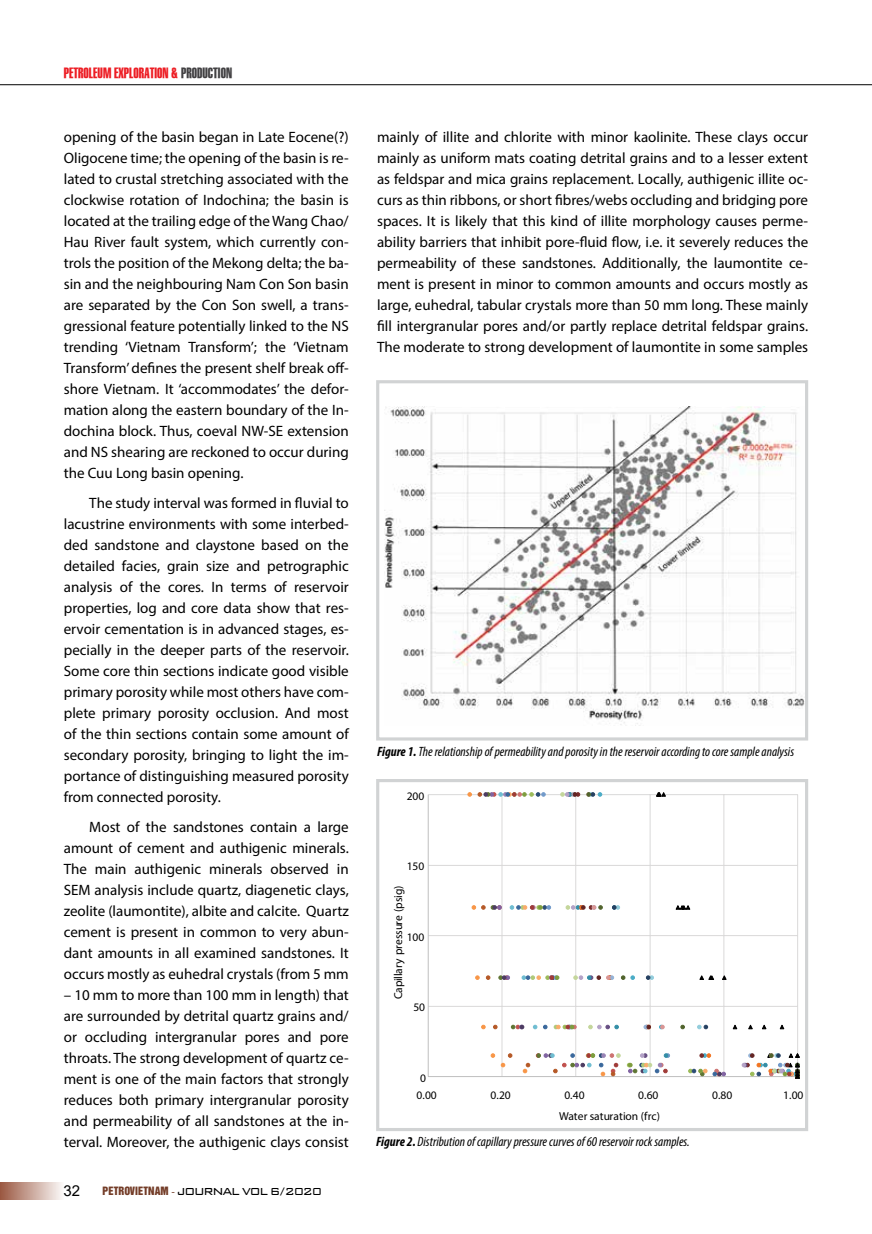
<style>
.page{position:relative;width:872px;height:1234px;background:#fff}
.page>*{position:absolute;margin:0;border:0;box-sizing:border-box;transform-origin:0 0}
.t1{font:15px/21px "Myriad Pro";color:#000;text-align:justify}
.t2{font:15px "Arial";color:#000}
.t3{font:14.25px "SFU Swiss BT Extra Compressed";color:#ed1d24}
.t4{font:italic condensed 13.5px "Myriad Pro";color:#000}
.t5{font:11.55px "Myriad Pro";letter-spacing:-.005em;color:#000}
.t6{font:10.5px "UTM Banque";color:#000}
.s1{color:#414042}
.s2{font-family:"UTM Helvet Ins";color:#733c27}
.s3{font-family:"Times New Roman";color:#733c27}
.s4{font-weight:700}
</style>
<div class="page">
<div style="left:0;top:1181px;width:64px;height:17px;background:linear-gradient(to right,#9a5841,#faf8f7)"></div>
<hr style="left:0;top:84px;width:872px;height:1px;background:#000">
<img style="left:384px;top:406px;width:420px;height:319px">
<div style="left:376px;top:380px;width:432px;height:360px;border:3px solid #d1d3d4"></div>
<hr style="left:428px;top:794px;width:369px;height:1px;background:#dad9d9">
<hr style="left:428px;top:864px;width:369px;height:1px;background:#dad9d9">
<hr style="left:428px;top:934px;width:369px;height:1px;background:#dad9d9">
<hr style="left:428px;top:1005px;width:369px;height:1px;background:#dad9d9">
<hr style="left:797px;top:794px;width:1px;height:282px;background:#dad9d9">
<hr style="left:723px;top:794px;width:1px;height:282px;background:#dad9d9">
<hr style="left:649px;top:794px;width:1px;height:282px;background:#dad9d9">
<hr style="left:575px;top:794px;width:1px;height:282px;background:#dad9d9">
<hr style="left:501px;top:794px;width:1px;height:282px;background:#dad9d9">
<hr style="left:428px;top:794px;width:1px;height:282px;background:#bfbfbf">
<hr style="left:428px;top:1075px;width:369px;height:1px;background:#bfbfbf">
<svg style="left:732px;top:1024px;width:6px;height:5px"></svg>
<svg style="left:490px;top:1053px;width:5px;height:4px"></svg>
<svg style="left:481px;top:1024px;width:4px;height:4px"></svg>
<svg style="left:475px;top:975px;width:4px;height:4px"></svg>
<svg style="left:511px;top:1024px;width:13px;height:4px"></svg>
<svg style="left:498px;top:975px;width:12px;height:4px"></svg>
<svg style="left:748px;top:1024px;width:5px;height:5px"></svg>
<svg style="left:523px;top:1062px;width:7px;height:10px"></svg>
<svg style="left:501px;top:1053px;width:11px;height:13px"></svg>
<svg style="left:493px;top:1024px;width:4px;height:4px"></svg>
<svg style="left:486px;top:975px;width:4px;height:4px"></svg>
<svg style="left:471px;top:905px;width:30px;height:4px"></svg>
<svg style="left:533px;top:1024px;width:4px;height:4px"></svg>
<svg style="left:543px;top:1024px;width:4px;height:4px"></svg>
<svg style="left:688px;top:1068px;width:38px;height:7px"></svg>
<svg style="left:554px;top:1024px;width:22px;height:4px"></svg>
<svg style="left:521px;top:975px;width:38px;height:4px"></svg>
<svg style="left:510px;top:905px;width:41px;height:4px"></svg>
<svg style="left:467px;top:792px;width:78px;height:4px"></svg>
<svg style="left:699px;top:1053px;width:12px;height:4px"></svg>
<svg style="left:659px;top:1024px;width:5px;height:4px"></svg>
<svg style="left:536px;top:1053px;width:84px;height:22px"></svg>
<svg style="left:627px;top:1053px;width:43px;height:19px"></svg>
<svg style="left:588px;top:1024px;width:31px;height:4px"></svg>
<svg style="left:779px;top:1024px;width:6px;height:5px"></svg>
<svg style="left:722px;top:974px;width:5px;height:6px"></svg>
<svg style="left:697px;top:1024px;width:11px;height:4px"></svg>
<svg style="left:646px;top:975px;width:8px;height:4px"></svg>
<svg style="left:612px;top:905px;width:8px;height:4px"></svg>
<svg style="left:643px;top:1024px;width:8px;height:4px"></svg>
<svg style="left:573px;top:975px;width:41px;height:4px"></svg>
<svg style="left:560px;top:792px;width:20px;height:4px"></svg>
<svg style="left:680px;top:1024px;width:5px;height:4px"></svg>
<svg style="left:621px;top:975px;width:14px;height:4px"></svg>
<svg style="left:565px;top:905px;width:38px;height:4px"></svg>
<svg style="left:586px;top:792px;width:16px;height:4px"></svg>
<svg style="left:741px;top:1053px;width:59px;height:25px"></svg>
<svg style="left:762px;top:1024px;width:5px;height:5px"></svg>
<svg style="left:699px;top:975px;width:15px;height:5px"></svg>
<svg style="left:675px;top:905px;width:16px;height:4px"></svg>
<svg style="left:656px;top:792px;width:10px;height:5px"></svg>
<div style="left:376px;top:778px;width:432px;height:352px;border:3px solid #d1d3d4"></div>
<p class="t3" style="left:64px;top:62px;width:170px">PETROLEUM EXPLORATION &amp; <span class="s1">PRODUCTION</span></p>
<p class="t1" style="left:64px;top:126px;width:286px">opening of the basin began in Late Eocene(?)<br>Oligocene time; the opening of the basin is re&shy;lated to crustal stretching associated with the clockwise rotation of Indochina; the basin is located at the trailing edge of the Wang Chao/ Hau River fault system, which currently con&shy;trols the position of the Mekong delta; the ba&shy;sin and the neighbouring Nam Con Son basin are separated by the Con Son swell, a trans&shy;gressional feature potentially linked to the NS trending ‘Vietnam Transform’; the ‘Vietnam Transform’ defines the present shelf break off&shy;shore Vietnam. It ‘accommodates’ the defor&shy;mation along the eastern boundary of the In&shy;dochina block. Thus, coeval NW-SE extension and NS shearing are reckoned to occur during the Cuu Long basin opening.</p>
<p class="t1" style="left:64px;top:492px;width:286px;text-indent:26px">The study interval was formed in fluvial to lacustrine environments with some interbed&shy;ded sandstone and claystone based on the detailed facies, grain size and petrographic analysis of the cores. In terms of reservoir properties, log and core data show that res&shy;ervoir cementation is in advanced stages, es&shy;pecially in the deeper parts of the reservoir.<br>Some core thin sections indicate good visible primary porosity while most others have com&shy;plete primary porosity occlusion. And most of the thin sections contain some amount of secondary porosity, bringing to light the im&shy;portance of distinguishing measured porosity from connected porosity.</p>
<p class="t1" style="left:64px;top:815px;width:286px;text-indent:26px">Most of the sandstones contain a large amount of cement and authigenic minerals.<br>The main authigenic minerals observed in SEM analysis include quartz, diagenetic clays, zeolite (laumontite), albite and calcite. Quartz cement is present in common to very abun&shy;dant amounts in all examined sandstones. It occurs mostly as euhedral crystals (from 5 mm</p>
<p class="t1" style="left:64px;top:983px;width:286px">– 10 mm to more than 100 mm in length) that are surrounded by detrital quartz grains and/ or occluding intergranular pores and pore throats. The strong development of quartz ce&shy;ment is one of the main factors that strongly reduces both primary intergranular porosity and permeability of all sandstones at the in&shy;terval. Moreover, the authigenic clays consist</p>
<p class="t2" style="left:63px;top:1180px;width:18px">32</p>
<p class="t6" style="left:103px;top:1183px;width:220px"><span class="s2">PETROVIETNAM</span> <span class="s3">-</span> JOURNAL VOL 6/2020</p>
<p class="t1" style="left:377px;top:126px;width:432px">mainly of illite and chlorite with minor kaolinite. These clays occur mainly as uniform mats coating detrital grains and to a lesser extent as feldspar and mica grains replacement. Locally, authigenic illite oc&shy;curs as thin ribbons, or short fibres/webs occluding and bridging pore spaces. It is likely that this kind of illite morphology causes perme&shy;ability barriers that inhibit pore-fluid flow, i.e. it severely reduces the permeability of these sandstones. Additionally, the laumontite ce&shy;ment is present in minor to common amounts and occurs mostly as large, euhedral, tabular crystals more than 50 mm long. These mainly fill intergranular pores and/or partly replace detrital feldspar grains.<br>The moderate to strong development of laumontite in some samples</p>
<p class="t4" style="left:377px;top:743px;width:419px"><span class="s4">Figure 1.</span> The relationship of permeability and porosity in the reservoir according to core sample analysis</p>
<p class="t5" style="left:407px;top:788px;width:19px">200</p>
<p class="t5" style="left:407px;top:859px;width:19px">150</p>
<p class="t5" style="left:391px;top:999px;width:115px;rotate:-90deg">Capillary pressure (psig)</p>
<p class="t5" style="left:407px;top:929px;width:19px">100</p>
<p class="t5" style="left:413px;top:1000px;width:13px">50</p>
<p class="t5" style="left:420px;top:1070px;width:7px">0</p>
<p class="t5" style="left:416px;top:1087px;width:22px">0.00</p>
<p class="t5" style="left:490px;top:1087px;width:22px">0.20</p>
<p class="t5" style="left:564px;top:1087px;width:22px">0.40</p>
<p class="t5" style="left:638px;top:1087px;width:22px">0.60</p>
<p class="t5" style="left:712px;top:1087px;width:22px">0.80</p>
<p class="t5" style="left:783px;top:1087px;width:22px">1.00</p>
<p class="t5" style="left:559px;top:1108px;width:102px">Water saturation (frc)</p>
<p class="t4" style="left:376px;top:1133px;width:315px"><span class="s4">Figure 2.</span> Distribution of capillary pressure curves of 60 reservoir rock samples.</p>
</div>
